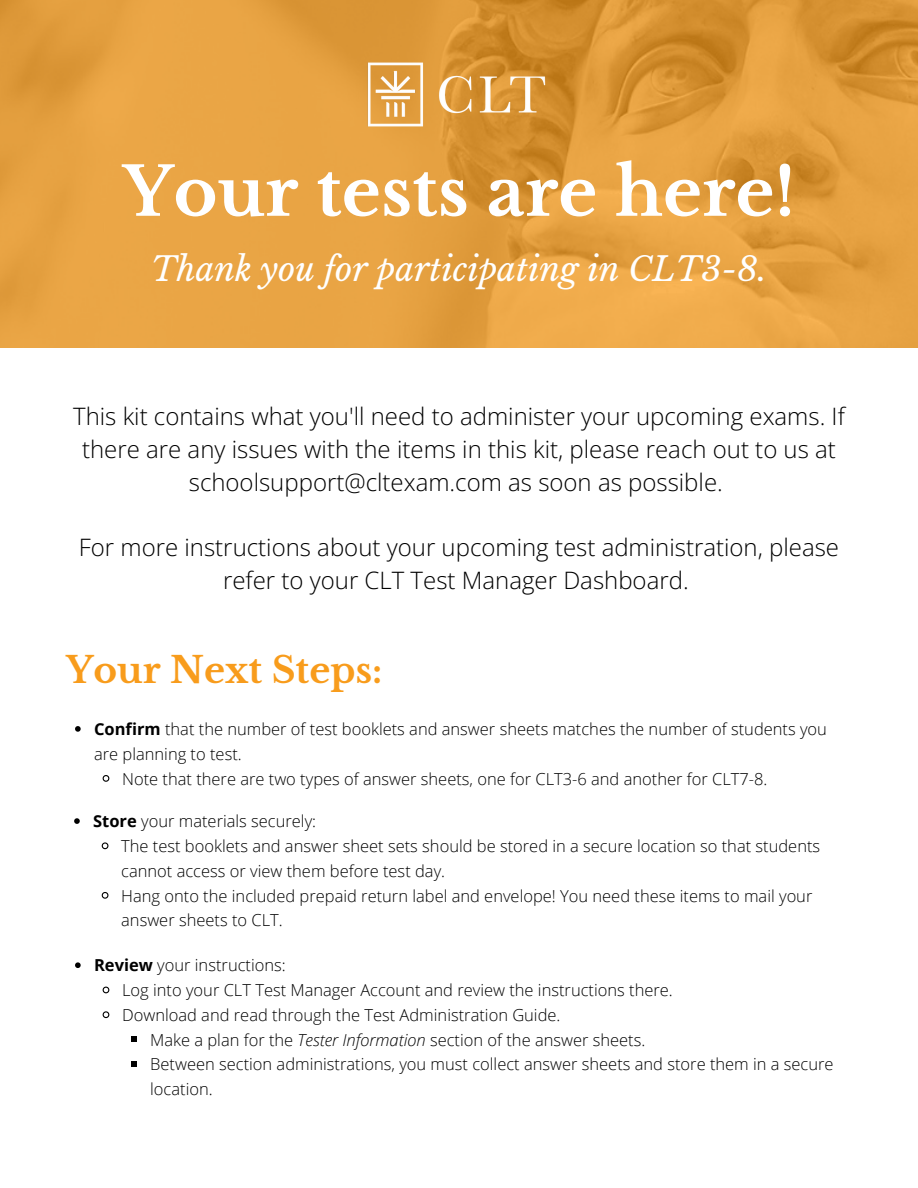
<style>
.page{position:relative;width:918px;height:1188px;background:#fff}
.page>*{position:absolute;margin:0;border:0;box-sizing:border-box;transform-origin:0 0}
.t1{font:700 66.9px "Libre Baskerville";color:#fff}
.t2{font:700 36px "Libre Baskerville";color:#f89c1c}
.t3{font:italic 33px "Libre Baskerville";color:#fff}
.t4{font:300 24px/32.7px "Open Sans";color:#000;text-align:center}
.t5{font:300 16.5px/24.8px "Open Sans";color:#000}
.s1{font-weight:700}
.s2{font-style:italic}
</style>
<div class="page">
<svg style="left:0;top:0;width:918px;height:348px;background:#e49f3f"></svg>
<svg style="left:75px;top:726px;width:6px;height:6px"></svg>
<svg style="left:102px;top:775px;width:8px;height:7px"></svg>
<img style="left:365px;top:53px;width:188px;height:84px">
<svg style="left:74px;top:818px;width:6px;height:6px"></svg>
<svg style="left:101px;top:842px;width:8px;height:8px"></svg>
<svg style="left:101px;top:892px;width:8px;height:7px"></svg>
<svg style="left:75px;top:962px;width:6px;height:6px"></svg>
<svg style="left:102px;top:986px;width:8px;height:8px"></svg>
<svg style="left:102px;top:1011px;width:8px;height:8px"></svg>
<svg style="left:131px;top:1037px;width:6px;height:5px"></svg>
<svg style="left:131px;top:1061px;width:6px;height:6px"></svg>
<p class="t1" style="left:123px;top:151px;width:674px">Your tests are here!</p>
<p class="t3" style="left:151px;top:249px;width:617px">Thank you for participating in CLT3-8.</p>
<p class="t4" style="left:73px;top:400px;width:773px">This kit contains what you'll need to administer your upcoming exams. If there are any issues with the items in this kit, please reach out to us at schoolsupport@cltexam.com as soon as possible.</p>
<p class="t4" style="left:79px;top:530px;width:762px">For more instructions about your upcoming test administration, please refer to your CLT Test Manager Dashboard.</p>
<h4 class="t2" style="left:66px;top:648px;width:318px">Your Next Steps:</h4>
<h3 class="t5" style="left:94px;top:716px;width:734px"><span class="s1">Confirm</span> that the number of test booklets and answer sheets matches the number of students you are planning to test.</h3>
<h4 class="t5" style="left:122px;top:766px;width:647px">Note that there are two types of answer sheets, one for CLT3-6 and another for CLT7-8.</h4>
<p class="t5" style="left:93px;top:808px;width:225px"><span class="s1">Store</span> your materials securely:</p>
<p class="t5" style="left:121px;top:833px;width:701px">The test booklets and answer sheet sets should be stored in a secure location so that students cannot access or view them before test day.</p>
<p class="t5" style="left:121px;top:883px;width:693px">Hang onto the included prepaid return label and envelope! You need these items to mail your answer sheets to CLT.</p>
<p class="t5" style="left:94px;top:953px;width:193px"><span class="s1">Review</span> your instructions:</p>
<p class="t5" style="left:122px;top:977px;width:552px">Log into your CLT Test Manager Account and review the instructions there.</p>
<p class="t5" style="left:122px;top:1002px;width:440px">Download and read through the Test Administration Guide.</p>
<p class="t5" style="left:150px;top:1027px;width:497px">Make a plan for the <span class="s2">Tester Information</span> section of the answer sheets.</p>
<p class="t5" style="left:150px;top:1052px;width:685px">Between section administrations, you must collect answer sheets and store them in a secure location.</p>
</div>
